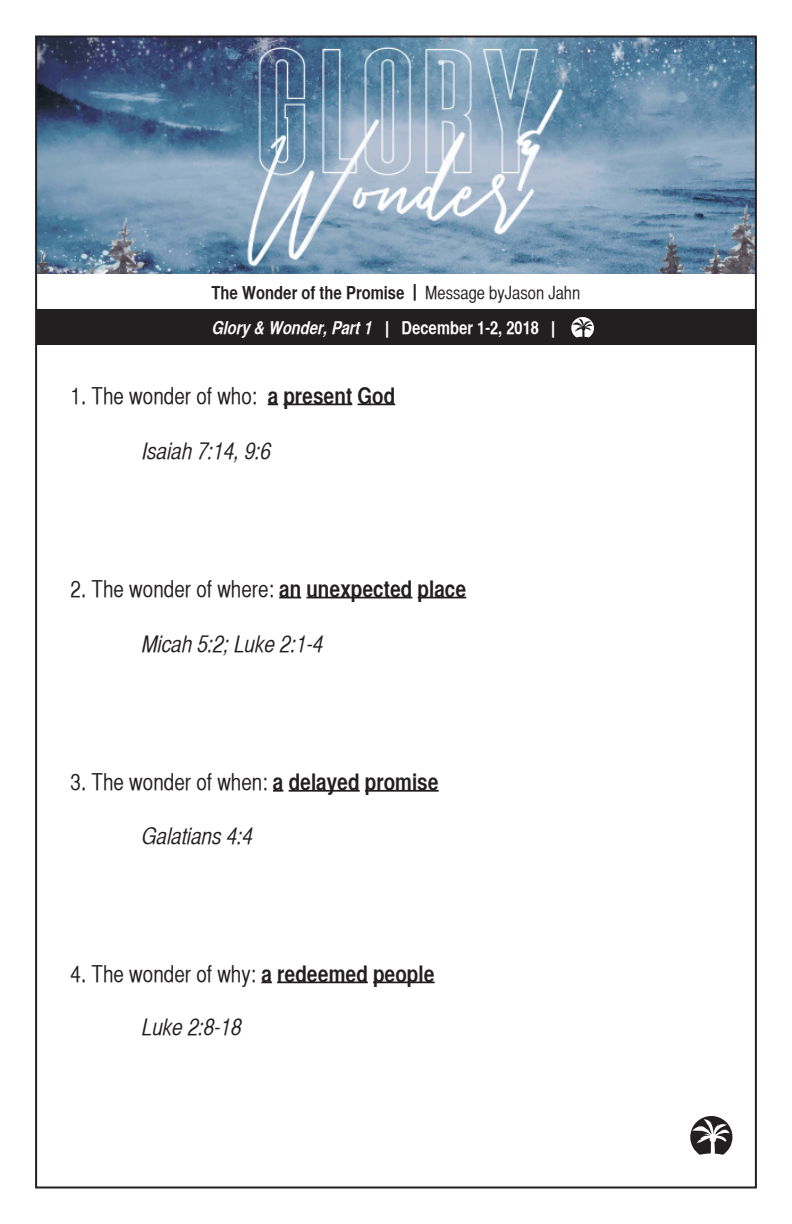
<style>
.page{position:relative;width:792px;height:1224px;background:#fff}
.page>*{position:absolute;margin:0;border:0;box-sizing:border-box;transform-origin:0 0}
.t1{font:23px "Helvetica CY Plain";color:#231f20}
.t2{font:23px "Helvetica CY Oblique";color:#231f20}
.t3{font:18px "Helvetica CY Bold";color:#231f20}
.t4{font:italic 17.8px "Helvetica CY Bold";color:#fff}
.s1{font-family:"Helvetica CY Plain"}
.s2{font-style:normal}
.s3{font-family:"Helvetica CY Bold"}
</style>
<div class="page">
<img style="left:38px;top:39px;width:716px;height:235px">
<div style="left:36px;top:309px;width:721px;height:36px;background:#231f20"></div>
<svg style="left:571px;top:317px;width:23px;height:20px"></svg>
<svg style="left:690px;top:1116px;width:42px;height:39px"></svg>
<hr style="left:283px;top:404px;width:69px;height:1px;background:#231f20">
<hr style="left:358px;top:404px;width:37px;height:1px;background:#231f20">
<svg style="left:279px;top:597px;width:22px;height:1px"></svg>
<hr style="left:306px;top:597px;width:106px;height:1px;background:#231f20">
<hr style="left:418px;top:597px;width:48px;height:1px;background:#231f20">
<svg style="left:273px;top:790px;width:10px;height:2px"></svg>
<hr style="left:289px;top:790px;width:71px;height:2px;background:#231f20">
<hr style="left:365px;top:790px;width:74px;height:2px;background:#231f20">
<hr style="left:277px;top:982px;width:91px;height:1px;background:#231f20">
<hr style="left:373px;top:982px;width:62px;height:1px;background:#231f20">
<p class="t3" style="left:212px;top:282px;width:370px">The Wonder of the Promise | <span class="s1">Message byJason Jahn</span></p>
<p class="t4" style="left:213px;top:317px;width:344px">Glory &amp; Wonder, Part 1 | <span class="s2">December 1-2, 2018 |</span></p>
<p class="t1" style="left:71px;top:382px;width:326px">1. The wonder of who: <span class="s3">a present God</span></p>
<p class="t2" style="left:143px;top:438px;width:130px">Isaiah 7:14, 9:6</p>
<p class="t1" style="left:71px;top:576px;width:397px">2. The wonder of where: <span class="s3">an unexpected place</span></p>
<p class="t2" style="left:143px;top:631px;width:183px">Micah 5:2; Luke 2:1-4</p>
<p class="t1" style="left:71px;top:769px;width:370px">3. The wonder of when: <span class="s3">a delayed promise</span></p>
<p class="t2" style="left:143px;top:822px;width:113px">Galatians 4:4</p>
<p class="t1" style="left:71px;top:960px;width:366px">4. The wonder of why: <span class="s3">a redeemed people</span></p>
<p class="t2" style="left:143px;top:1014px;width:101px">Luke 2:8-18</p>
</div>
